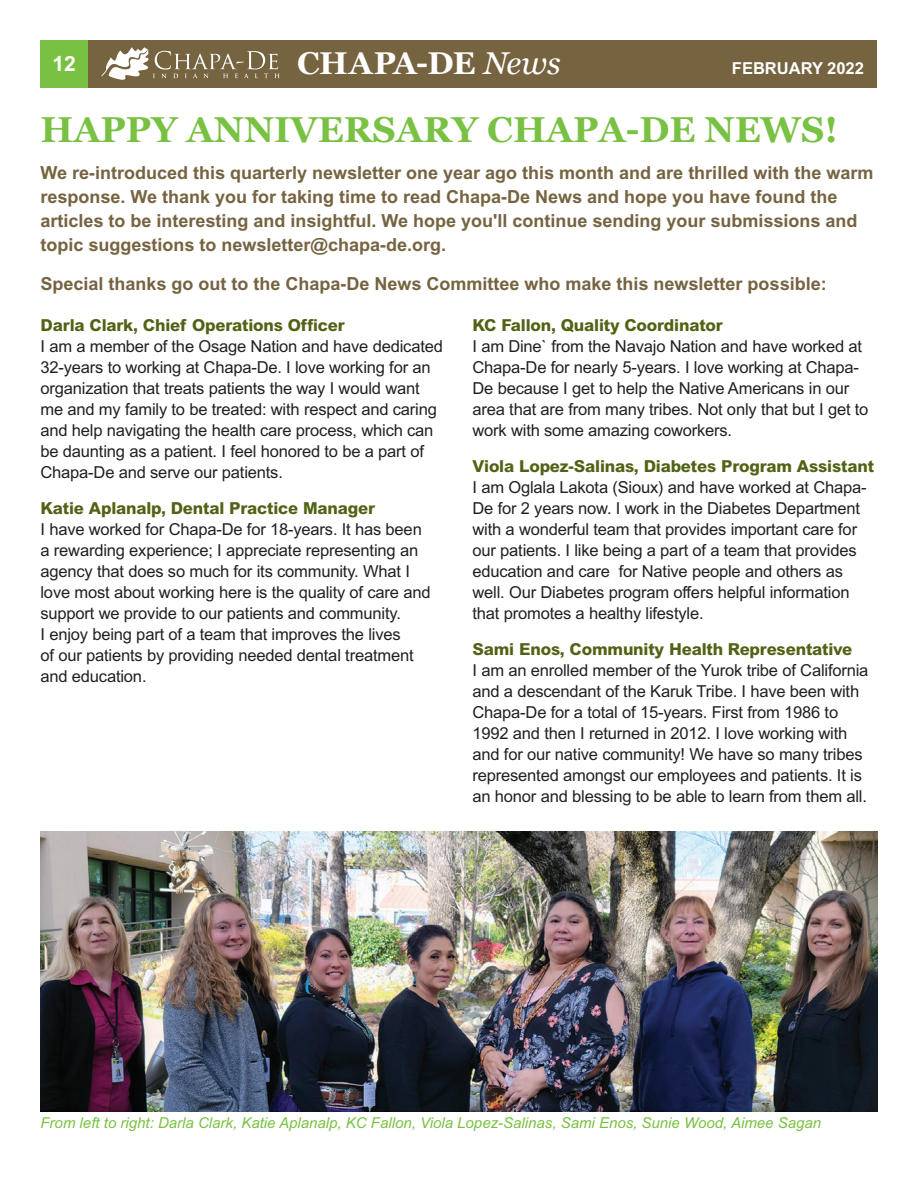
<style>
.page{position:relative;width:918px;height:1188px;background:#fff}
.page>*{position:absolute;margin:0;border:0;box-sizing:border-box;transform-origin:0 0}
.t1{font:700 36px "Georgia";color:#79c142}
.t2{font:700 31.5px "Georgia";letter-spacing:-.01em;color:#fff}
.t3{font:700 21px "Arial MT Std";color:#fff}
.t4{font:700 18px/24px "Arial MT Std";color:#766340}
.t5{font:16.5px/21px "Arial MT Std";letter-spacing:-.01em;color:#231f20}
.t6{font:800 16.5px "Arial MT Std";letter-spacing:-.01em;color:#506214}
.t7{font:700 16.5px "Arial MT Std";color:#fff}
.t8{font:italic 15px "Arial MT Std";color:#79c142}
.s1{font-weight:400;font-style:italic}
</style>
<div class="page">
<div style="left:40px;top:40px;width:838px;height:48px;background:#766340"></div>
<svg style="left:102px;top:47px;width:178px;height:33px"></svg>
<div style="left:40px;top:40px;width:48px;height:48px;background:#79c142"></div>
<img style="left:40px;top:831px;width:838px;height:281px">
<p class="t3" style="left:52px;top:51px;width:25px">12</p>
<h2 class="t2" style="left:297px;top:40px;width:265px">CHAPA-DE <span class="s1">News</span></h2>
<p class="t7" style="left:732px;top:59px;width:134px">FEBRUARY 2022</p>
<h1 class="t1" style="left:40px;top:102px;width:799px">HAPPY ANNIVERSARY CHAPA-DE NEWS!</h1>
<p class="t4" style="left:40px;top:161px;width:834px">We re-introduced this quarterly newsletter one year ago this month and are thrilled with the warm response. We thank you for taking time to read Chapa-De News and hope you have found the articles to be interesting and insightful. We hope you'll continue sending your submissions and topic suggestions to newsletter@chapa-de.org.</p>
<p class="t4" style="left:40px;top:272px;width:788px">Special thanks go out to the Chapa-De News Committee who make this newsletter possible:</p>
<p class="t6" style="left:40px;top:315px;width:306px">Darla Clark, Chief Operations Officer</p>
<p class="t5" style="left:40px;top:335px;width:404px">I am a member of the Osage Nation and have dedicated 32-years to working at Chapa-De. I love working for an organization that treats patients the way I would want me and my family to be treated: with respect and caring and help navigating the health care process, which can be daunting as a patient. I feel honored to be a part of Chapa-De and serve our patients.</p>
<p class="t6" style="left:40px;top:498px;width:336px">Katie Aplanalp, Dental Practice Manager</p>
<p class="t5" style="left:40px;top:518px;width:392px">I have worked for Chapa-De for 18-years. It has been a rewarding experience; I appreciate representing an agency that does so much for its community. What I love most about working here is the quality of care and support we provide to our patients and community.<br>I enjoy being part of a team that improves the lives<br>of our patients by providing needed dental treatment and education.</p>
<p class="t6" style="left:473px;top:315px;width:252px">KC Fallon, Quality Coordinator</p>
<p class="t5" style="left:473px;top:335px;width:397px">I am Dine` from the Navajo Nation and have worked at Chapa-De for nearly 5-years. I love working at Chapa-De because I get to help the Native Americans in our area that are from many tribes. Not only that but I get to work with some amazing coworkers.</p>
<p class="t6" style="left:473px;top:456px;width:403px">Viola Lopez-Salinas, Diabetes Program Assistant</p>
<p class="t5" style="left:473px;top:476px;width:396px">I am Oglala Lakota (Sioux) and have worked at Chapa-De for 2 years now. I work in the Diabetes Department with a wonderful team that provides important care for our patients. I like being a part of a team that provides education and care for Native people and others as well. Our Diabetes program offers helpful information that promotes a healthy lifestyle.</p>
<p class="t6" style="left:473px;top:639px;width:381px">Sami Enos, Community Health Representative</p>
<p class="t5" style="left:473px;top:659px;width:397px">I am an enrolled member of the Yurok tribe of California and a descendant of the Karuk Tribe. I have been with Chapa-De for a total of 15-years. First from 1986 to 1992 and then I returned in 2012. I love working with and for our native community! We have so many tribes represented amongst our employees and patients. It is an honor and blessing to be able to learn from them all.</p>
<p class="t8" style="left:40px;top:1114px;width:782px">From left to right: Darla Clark, Katie Aplanalp, KC Fallon, Viola Lopez-Salinas, Sami Enos, Sunie Wood, Aimee Sagan</p>
</div>
